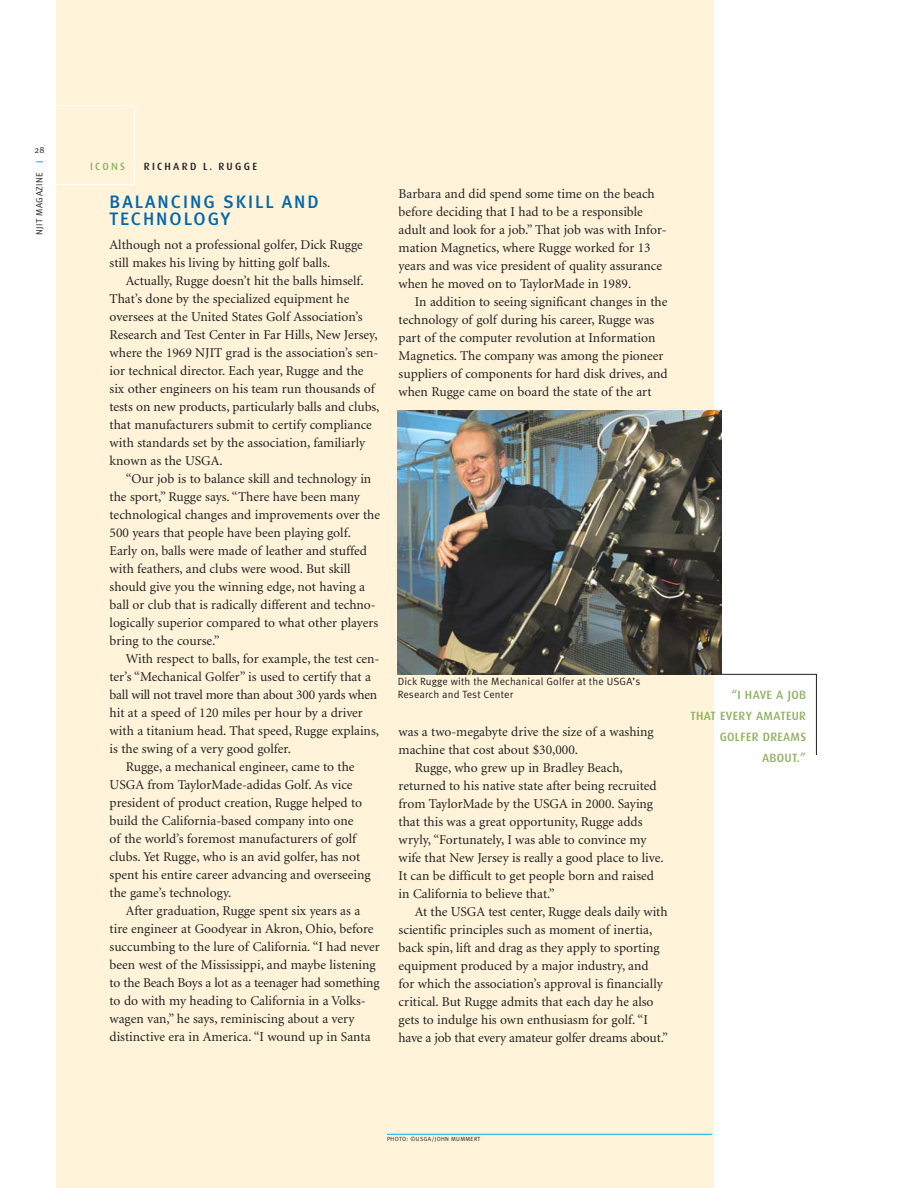
<style>
.page{position:relative;width:918px;height:1188px;background:#fff}
.page>*{position:absolute;margin:0;border:0;box-sizing:border-box;transform-origin:0 0}
.t1{font:500 18px/16.5px "Meta";letter-spacing:.11em;color:#0067ab}
.t2{font:13.5px/18px "Minion";color:#231f20}
.t3{font:13.5px "Minion";letter-spacing:-.02em;color:#231f20}
.t4{font:500 12px/21px "Dax";letter-spacing:.025em;color:#8fb162;text-align:right}
.t5{font:10.5px/12.8px "Meta Normal";letter-spacing:.015em;color:#231f20}
.t6{font:500 10.5px "Dax";letter-spacing:.22em;color:#231f20}
.t7{font:500 10.5px "Dax";letter-spacing:.22em;color:#8fb162}
.t8{font:9px "Meta Normal";letter-spacing:.055em;color:#231f20}
.t9{font:6px "Meta Normal";letter-spacing:.055em;color:#231f20}
</style>
<div class="page">
<div style="left:56px;top:0;width:658px;height:1188px;background:#fff4da"></div>
<div style="left:54px;top:105px;width:81px;height:80px;border:1px solid #fff"></div>
<img style="left:398px;top:410px;width:323px;height:265px">
<svg style="left:721px;top:674px;width:96px;height:82px"></svg>
<hr style="left:387px;top:1134px;width:325px;height:1px;background:#00adef">
<p class="t8" style="left:35px;top:146px;width:11px">28</p>
<p class="t8" style="left:36px;top:235px;width:65px;rotate:-90deg">NJIT MAGAZINE</p>
<p class="t7" style="left:90px;top:161px;width:37px">ICONS</p>
<p class="t6" style="left:144px;top:161px;width:115px">RICHARD L. RUGGE</p>
<h1 class="t1" style="left:110px;top:195px;width:211px">BALANCING SKILL AND<br>TECHNOLOGY</h1>
<p class="t2" style="left:110px;top:236px;width:255px">Although not a professional golfer, Dick Rugge still makes his living by hitting golf balls.</p>
<p class="t2" style="left:110px;top:272px;width:271px;text-indent:16px">Actually, Rugge doesn’t hit the balls himself.<br>That’s done by the specialized equipment he oversees at the United States Golf Association’s Research and Test Center in Far Hills, New Jersey, where the 1969 NJIT grad is the association’s sen&shy;ior technical director. Each year, Rugge and the six other engineers on his team run thousands of tests on new products, particularly balls and clubs, that manufacturers submit to certify compliance with standards set by the association, familiarly known as the USGA.</p>
<p class="t2" style="left:110px;top:470px;width:272px;text-indent:16px">“Our job is to balance skill and technology in the sport,” Rugge says. “There have been many technological changes and improvements over the 500 years that people have been playing golf.<br>Early on, balls were made of leather and stuffed with feathers, and clubs were wood. But skill should give you the winning edge, not having a ball or club that is radically different and techno&shy;logically superior compared to what other players bring to the course.”</p>
<p class="t2" style="left:126px;top:650px;width:255px">With respect to balls, for example, the test cen-</p>
<p class="t2" style="left:110px;top:668px;width:263px">ter’s “Mechanical Golfer” is used to certify that a</p>
<p class="t3" style="left:110px;top:689px;width:269px">ball will not travel more than about 300 yards when</p>
<p class="t2" style="left:110px;top:704px;width:255px">hit at a speed of 120 miles per hour by a driver</p>
<p class="t2" style="left:110px;top:722px;width:271px">with a titanium head. That speed, Rugge explains,</p>
<p class="t2" style="left:110px;top:740px;width:183px">is the swing of a very good golfer.</p>
<p class="t2" style="left:126px;top:758px;width:230px">Rugge, a mechanical engineer, came to the</p>
<p class="t2" style="left:110px;top:776px;width:244px">USGA from TaylorMade-adidas Golf. As vice</p>
<p class="t2" style="left:110px;top:794px;width:254px">president of product creation, Rugge helped to</p>
<p class="t2" style="left:110px;top:812px;width:245px">build the California-based company into one</p>
<p class="t2" style="left:110px;top:830px;width:248px">of the world’s foremost manufacturers of golf</p>
<p class="t2" style="left:110px;top:848px;width:252px">clubs. Yet Rugge, who is an avid golfer, has not</p>
<p class="t2" style="left:110px;top:866px;width:263px">spent his entire career advancing and overseeing</p>
<p class="t2" style="left:110px;top:884px;width:123px">the game’s technology.</p>
<p class="t2" style="left:126px;top:902px;width:236px">After graduation, Rugge spent six years as a</p>
<p class="t2" style="left:110px;top:920px;width:265px">tire engineer at Goodyear in Akron, Ohio, before</p>
<p class="t2" style="left:110px;top:938px;width:272px">succumbing to the lure of California. “I had never</p>
<p class="t2" style="left:110px;top:956px;width:267px">been west of the Mississippi, and maybe listening</p>
<p class="t2" style="left:110px;top:974px;width:271px">to the Beach Boys a lot as a teenager had something</p>
<p class="t2" style="left:110px;top:992px;width:258px">to do with my heading to California in a Volks-</p>
<p class="t2" style="left:110px;top:1010px;width:246px">wagen van,” he says, reminiscing about a very</p>
<p class="t2" style="left:110px;top:1028px;width:263px">distinctive era in America. “I wound up in Santa</p>
<p class="t2" style="left:399px;top:186px;width:270px">Barbara and did spend some time on the beach before deciding that I had to be a responsible adult and look for a job.” That job was with Infor&shy;mation Magnetics, where Rugge worked for 13 years and was vice president of quality assurance when he moved on to TaylorMade in 1989.</p>
<p class="t2" style="left:399px;top:294px;width:271px;text-indent:16px">In addition to seeing significant changes in the technology of golf during his career, Rugge was part of the computer revolution at Information Magnetics. The company was among the pioneer suppliers of components for hard disk drives, and when Rugge came on board the state of the art</p>
<p class="t5" style="left:398px;top:676px;width:244px">Dick Rugge with the Mechanical Golfer at the USGA’s<br>Research and Test Center</p>
<p class="t2" style="left:399px;top:723px;width:257px">was a two-megabyte drive the size of a washing</p>
<p class="t2" style="left:399px;top:741px;width:181px">machine that cost about $30,000.</p>
<p class="t2" style="left:415px;top:759px;width:209px">Rugge, who grew up in Bradley Beach,</p>
<p class="t2" style="left:399px;top:777px;width:259px">returned to his native state after being recruited</p>
<p class="t2" style="left:399px;top:795px;width:256px">from TaylorMade by the USGA in 2000. Saying</p>
<p class="t2" style="left:399px;top:813px;width:245px">that this was a great opportunity, Rugge adds</p>
<p class="t2" style="left:399px;top:831px;width:249px">wryly, “Fortunately, I was able to convince my</p>
<p class="t2" style="left:399px;top:849px;width:266px">wife that New Jersey is really a good place to live.</p>
<p class="t2" style="left:399px;top:867px;width:257px">It can be difficult to get people born and raised</p>
<p class="t2" style="left:399px;top:885px;width:158px">in California to believe that.”</p>
<p class="t2" style="left:415px;top:903px;width:254px">At the USGA test center, Rugge deals daily with</p>
<p class="t2" style="left:399px;top:921px;width:255px">scientific principles such as moment of inertia,</p>
<p class="t2" style="left:399px;top:939px;width:262px">back spin, lift and drag as they apply to sporting</p>
<p class="t2" style="left:399px;top:957px;width:252px">equipment produced by a major industry, and</p>
<p class="t2" style="left:399px;top:975px;width:266px">for which the association’s approval is financially</p>
<p class="t2" style="left:399px;top:993px;width:256px">critical. But Rugge admits that each day he also</p>
<p class="t2" style="left:399px;top:1011px;width:251px">gets to indulge his own enthusiasm for golf. “I</p>
<p class="t2" style="left:399px;top:1029px;width:271px">have a job that every amateur golfer dreams about.”</p>
<p class="t4" style="left:690px;top:685px;width:117px">“I HAVE A JOB<br>THAT EVERY AMATEUR<br>GOLFER DREAMS<br>ABOUT.”</p>
<p class="t9" style="left:387px;top:1136px;width:95px">PHOTO: ©USGA/JOHN MUMMERT</p>
</div>
